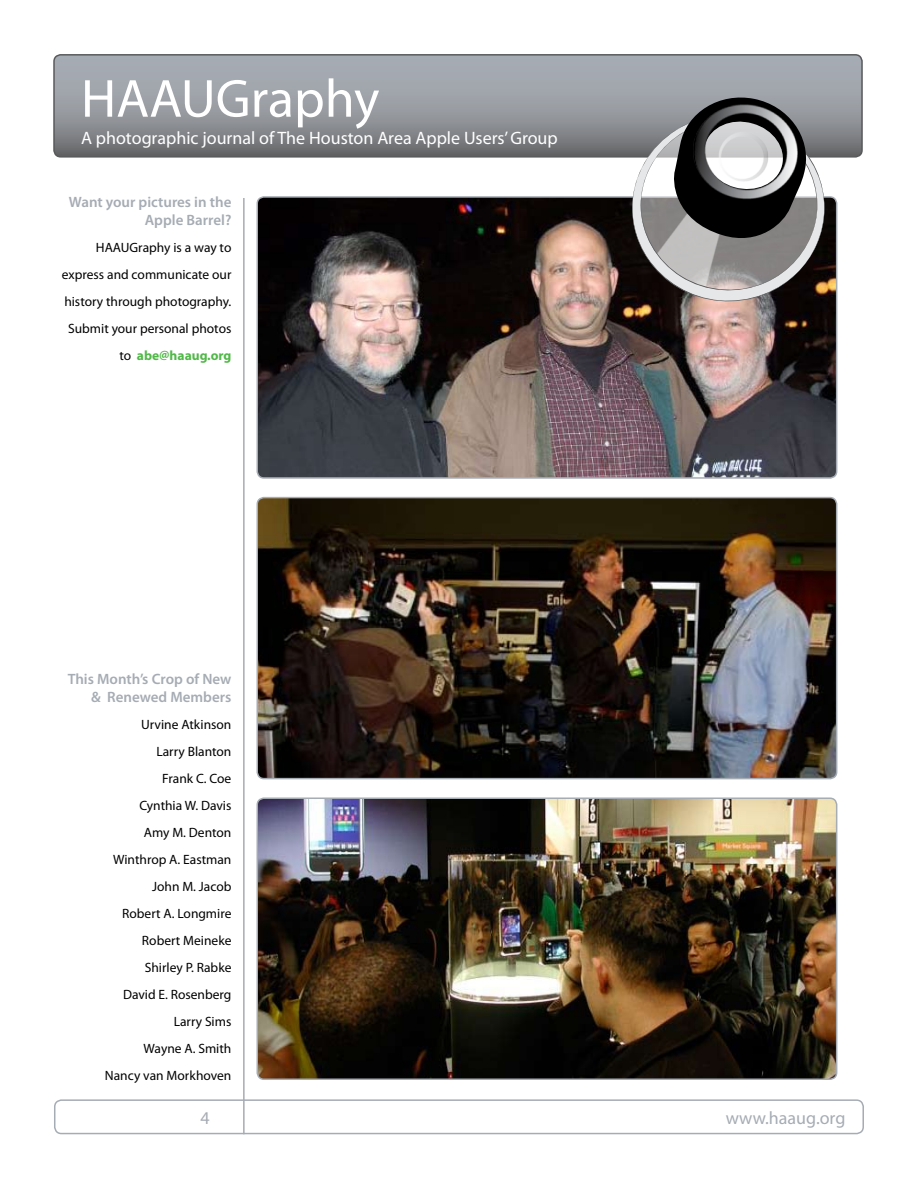
<style>
.page{position:relative;width:918px;height:1188px;background:#fff}
.page>*{position:absolute;margin:0;border:0;box-sizing:border-box;transform-origin:0 0}
.t1{font:54px "Myriad Pro";color:#fff}
.t2{font:18px "Myriad Pro";color:#fff}
.t3{font:18px "Myriad Pro";color:#a6acb4}
.t4{font:600 15px/18px "Myriad Pro";color:#a6acb4;text-align:right}
.t5{font:13.5px/27px "Myriad Pro";color:#000;text-align:right}
.t6{font:700 13.5px "Myriad";color:#51b848}
.s1{font-family:"Myriad Pro";font-weight:400;color:#000}
</style>
<div class="page">
<svg style="left:54px;top:55px;width:808px;height:102px;background:#94979d"></svg>
<div style="left:53px;top:54px;width:810px;height:104px;border:2px solid #58595b;border-radius:7px"></div>
<hr style="left:243px;top:198px;width:2px;height:936px;background:#a6acb4">
<div style="left:54px;top:1099px;width:810px;height:35px;border:2px solid #a6acb4;border-radius:7px"></div>
<img style="left:257px;top:197px;width:580px;height:281px;border-radius:7px">
<div style="left:256px;top:196px;width:581px;height:283px;border:2px solid #a6acb4;border-radius:7px"></div>
<img style="left:257px;top:498px;width:580px;height:281px;border-radius:7px">
<div style="left:256px;top:497px;width:581px;height:282px;border:2px solid #a6acb4;border-radius:7px"></div>
<img style="left:257px;top:798px;width:580px;height:281px;border-radius:7px">
<div style="left:256px;top:797px;width:581px;height:283px;border:2px solid #a6acb4;border-radius:7px"></div>
<img style="left:634px;top:306px;width:112px;height:7px">
<svg style="left:632px;top:92px;width:198px;height:214px;background:#878483"></svg>
<img style="left:670px;top:81px;width:150px;height:140px">
<img style="left:696px;top:109px;width:95px;height:95px">
<h1 class="t1" style="left:81px;top:65px;width:300px">HAAUGraphy</h1>
<h2 class="t2" style="left:81px;top:127px;width:478px">A photographic journal of The Houston Area Apple Users’ Group</h2>
<p class="t4" style="left:69px;top:193px;width:164px">Want your pictures in the<br>Apple Barrel?</p>
<p class="t5" style="left:62px;top:234px;width:171px">HAAUGraphy is a way to express and communicate our history through photography.<br>Submit your personal photos</p>
<p class="t6" style="left:119px;top:349px;width:114px"><span class="s1">to</span> abe@haaug.org</p>
<p class="t4" style="left:68px;top:670px;width:165px">This Month’s Crop of New &amp; Renewed Members</p>
<p class="t5" style="left:105px;top:711px;width:128px">Urvine Atkinson<br>Larry Blanton<br>Frank C. Coe<br>Cynthia W. Davis<br>Amy M. Denton<br>Winthrop A. Eastman<br>John M. Jacob<br>Robert A. Longmire<br>Robert Meineke<br>Shirley P. Rabke<br>David E. Rosenberg<br>Larry Sims<br>Wayne A. Smith<br>Nancy van Morkhoven</p>
<h2 class="t3" style="left:726px;top:1107px;width:121px">www.haaug.org</h2>
</div>
